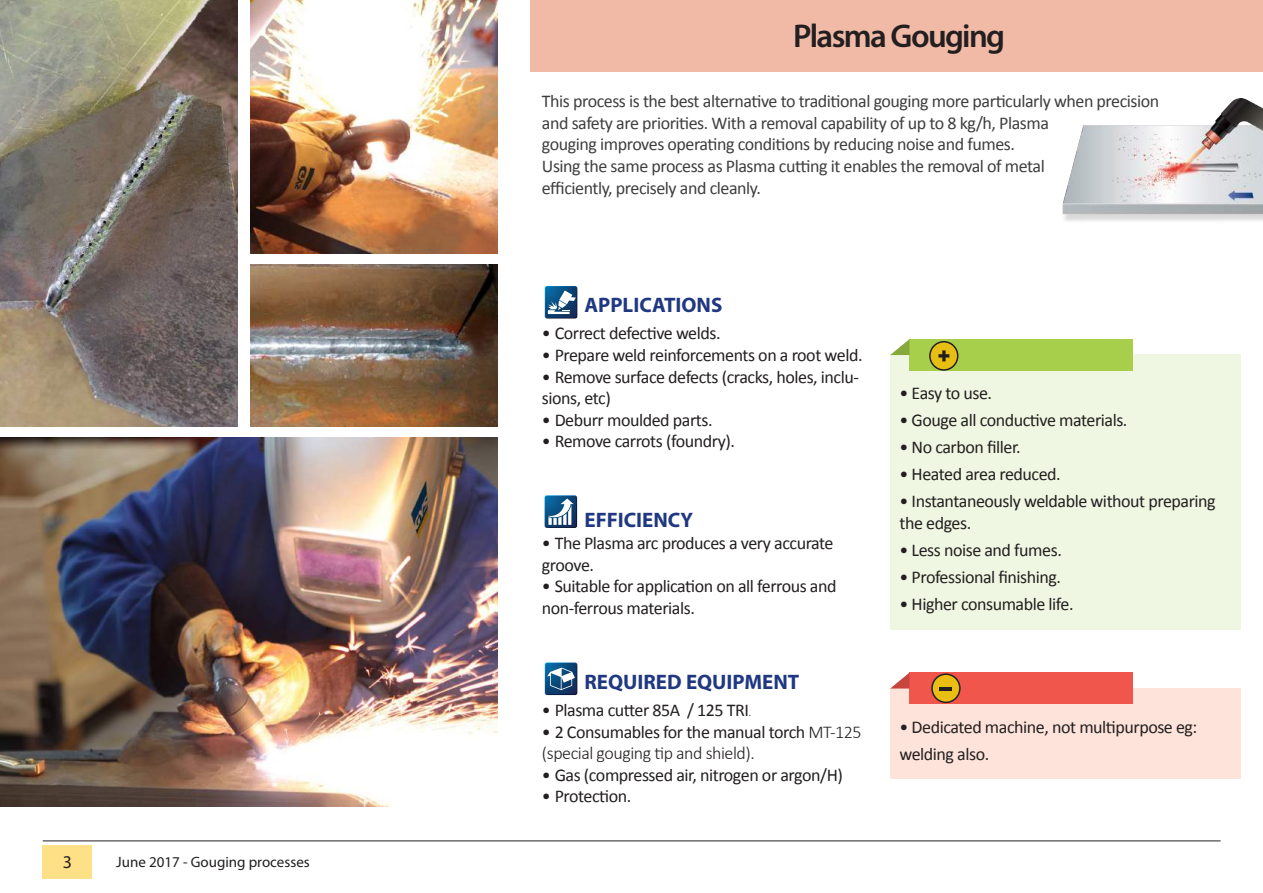
<style>
.page{position:relative;width:1263px;height:893px;background:#fff}
.page>*{position:absolute;margin:0;border:0;box-sizing:border-box;transform-origin:0 0}
.t1{font:600 33px "Myriad Pro";letter-spacing:-.05em;color:#231f20}
.t2{font:700 21px "Myriad Pro";color:#203882}
.t3{font:18px/21.6px "Calibri";letter-spacing:-.025em;color:#231f20}
.t4{font:18px/21.6px "Calibri";letter-spacing:-.025em;color:#3e3e3f}
.t5{font:300 18px/21.6px "Calibri";letter-spacing:-.025em;color:#231f20}
.t6{font:18px "Myriad Pro";color:#231f20}
.t7{font:15px "Myriad Pro";color:#231f20}
.s1{font-weight:300;font-size:12px}
.s2{font-weight:400}
</style>
<div class="page">
<div style="left:890px;top:355px;width:350px;height:275px;background:#eff6e2"></div>
<hr style="left:43px;top:840px;width:1177px;height:1px;background:#231f20">
<div style="left:43px;top:845px;width:49px;height:33px;background:#fee087"></div>
<img style="left:1062px;top:98px;width:201px;height:123px">
<img style="left:0;top:0;width:238px;height:426px">
<div style="left:530px;top:0;width:733px;height:71px;background:#f0baa6"></div>
<svg style="left:545px;top:662px;width:32px;height:33px"></svg>
<svg style="left:544px;top:495px;width:33px;height:33px"></svg>
<div style="left:909px;top:339px;width:224px;height:32px;background:#a7cf4b"></div>
<svg style="left:890px;top:339px;width:19px;height:16px"></svg>
<div style="left:890px;top:688px;width:350px;height:91px;background:#fde3d9"></div>
<div style="left:909px;top:673px;width:224px;height:31px;background:#f0564c"></div>
<svg style="left:891px;top:673px;width:18px;height:15px"></svg>
<img style="left:0;top:438px;width:498px;height:368px">
<img style="left:250px;top:0;width:248px;height:253px">
<svg style="left:545px;top:286px;width:32px;height:32px"></svg>
<img style="left:250px;top:265px;width:248px;height:161px">
<div style="left:932px;top:674px;width:28px;height:28px;background:#e8be12;border-radius:50%"></div>
<div style="left:931px;top:673px;width:29px;height:30px;border:2px solid #231f20;border-radius:50%"></div>
<svg style="left:939px;top:687px;width:13px;height:3px"></svg>
<div style="left:930px;top:342px;width:28px;height:28px;background:#e8be12;border-radius:50%"></div>
<div style="left:929px;top:341px;width:29px;height:30px;border:2px solid #231f20;border-radius:50%"></div>
<svg style="left:938px;top:350px;width:11px;height:11px"></svg>
<p class="t6" style="left:63px;top:851px;width:11px">3</p>
<p class="t7" style="left:116px;top:853px;width:195px">June 2017 - Gouging processes</p>
<h1 class="t1" style="left:793px;top:15px;width:214px">Plasma Gouging</h1>
<p class="t4" style="left:542px;top:90px;width:619px">This process is the best alternative to traditional gouging more particularly when precision and safety are priorities. With a removal capability of up to 8 kg/h, Plasma<br>gouging improves operating conditions by reducing noise and fumes.<br>Using the same process as Plasma cutting it enables the removal of metal<br>efficiently, precisely and cleanly.</p>
<p class="t2" style="left:584px;top:292px;width:140px">APPLICATIONS</p>
<p class="t3" style="left:542px;top:323px;width:180px">• Correct defective welds.</p>
<p class="t3" style="left:542px;top:344px;width:322px">• Prepare weld reinforcements on a root weld.</p>
<p class="t3" style="left:542px;top:366px;width:319px">• Remove surface defects (cracks, holes, inclu&shy;sions, etc)</p>
<p class="t3" style="left:542px;top:409px;width:172px">• Deburr moulded parts.</p>
<p class="t3" style="left:542px;top:431px;width:195px">• Remove carrots (foundry).</p>
<p class="t2" style="left:584px;top:507px;width:110px">EFFICIENCY</p>
<p class="t3" style="left:542px;top:532px;width:293px">• The Plasma arc produces a very accurate groove.</p>
<p class="t3" style="left:542px;top:575px;width:296px">• Suitable for application on all ferrous and non-ferrous materials.</p>
<p class="t2" style="left:584px;top:668px;width:217px">REQUIRED EQUIPMENT</p>
<p class="t3" style="left:542px;top:699px;width:211px">• Plasma cutter 85A / 125 TRI<span class="s1">.</span></p>
<p class="t5" style="left:542px;top:720px;width:321px"><span class="s2">• 2 Consumables for the manual torch</span> MT-125 (special gouging tip and shield).</p>
<p class="t3" style="left:542px;top:764px;width:302px">• Gas (compressed air, nitrogen or argon/H)</p>
<p class="t3" style="left:542px;top:786px;width:91px">• Protection.</p>
<p class="t3" style="left:899px;top:382px;width:94px">• Easy to use.</p>
<p class="t3" style="left:899px;top:409px;width:229px">• Gouge all conductive materials.</p>
<p class="t3" style="left:899px;top:436px;width:123px">• No carbon filler.</p>
<p class="t3" style="left:899px;top:463px;width:163px">• Heated area reduced.</p>
<p class="t3" style="left:899px;top:490px;width:318px">• Instantaneously weldable without preparing the edges.</p>
<p class="t3" style="left:899px;top:539px;width:164px">• Less noise and fumes.</p>
<p class="t3" style="left:899px;top:566px;width:163px">• Professional finishing.</p>
<p class="t3" style="left:899px;top:593px;width:176px">• Higher consumable life.</p>
<p class="t3" style="left:899px;top:713px;width:299px;line-height:27px">• Dedicated machine, not multipurpose eg: welding also.</p>
</div>
